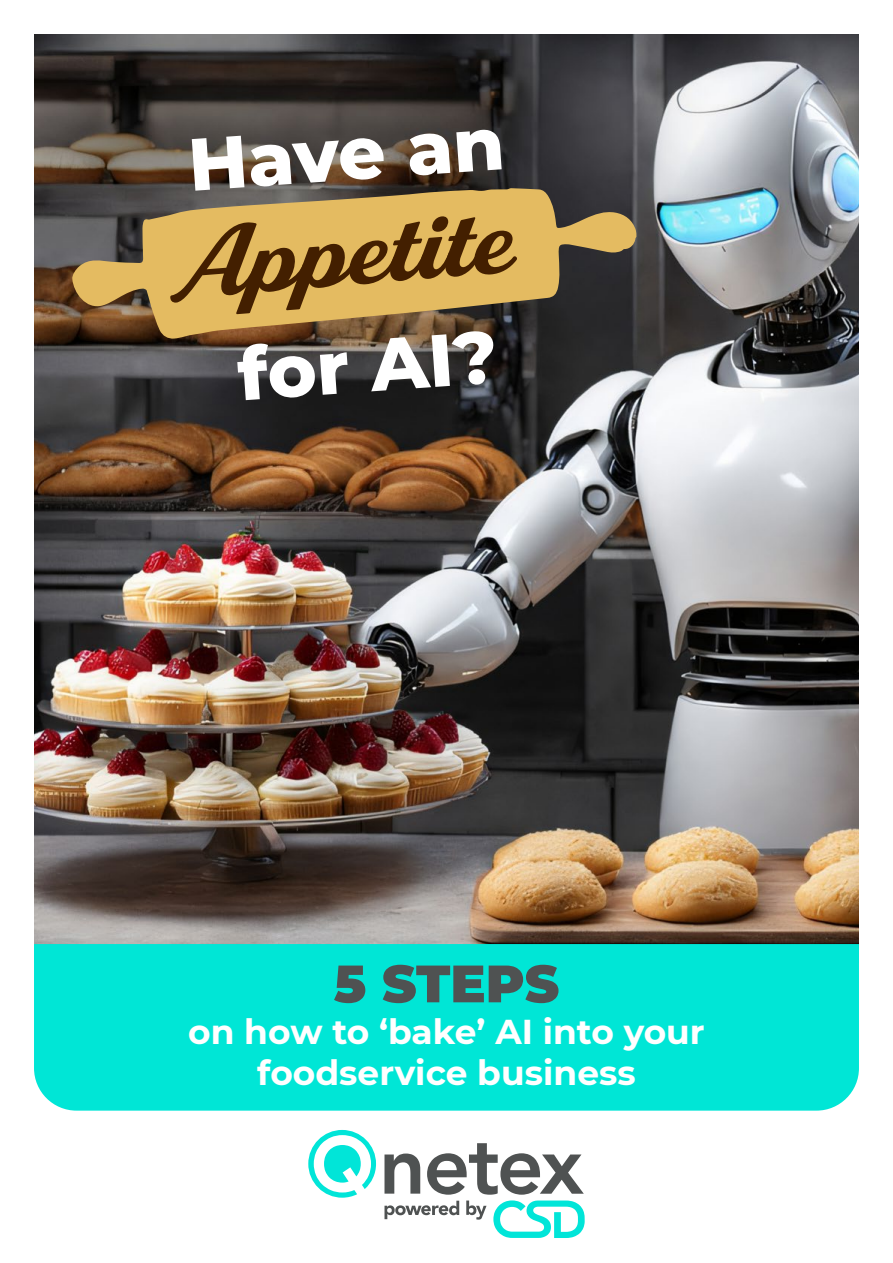
<style>
.page{position:relative;width:893px;height:1263px;background:#fff}
.page>*{position:absolute;margin:0;border:0;box-sizing:border-box;transform-origin:0 0}
.t1{font:700 94.35px "Stash";color:#431f00}
.t2{font:800 73.8px "Montserrat";color:#fff}
.t3{font:900 52.5px "Montserrat";color:#4f5252}
.t4{font:700 34.5px/41.4px "Montserrat";color:#fff;text-align:center}
</style>
<div class="page">
<svg style="left:308px;top:1130px;width:68px;height:68px"></svg>
<svg style="left:384px;top:1143px;width:201px;height:95px"></svg>
<img style="left:34px;top:34px;width:825px;height:910px">
<svg style="left:72px;top:188px;width:564px;height:151px;fill:#e4bb61"></svg>
<div style="left:34px;top:944px;width:825px;height:166px;background:#00e6d6"></div>
<h2 class="t2" style="left:185px;top:111px;width:318px;rotate:-4deg">Have an</h2>
<h1 class="t1" style="left:180px;top:202px;width:335px;rotate:-4deg">Appetite</h1>
<h2 class="t2" style="left:234px;top:320px;width:262px;rotate:-4deg">for AI?</h2>
<h3 class="t3" style="left:334px;top:944px;width:227px">5 STEPS</h3>
<p class="t4" style="left:188px;top:1009px;width:518px">on how to ‘bake’ AI into your foodservice business</p>
</div>
